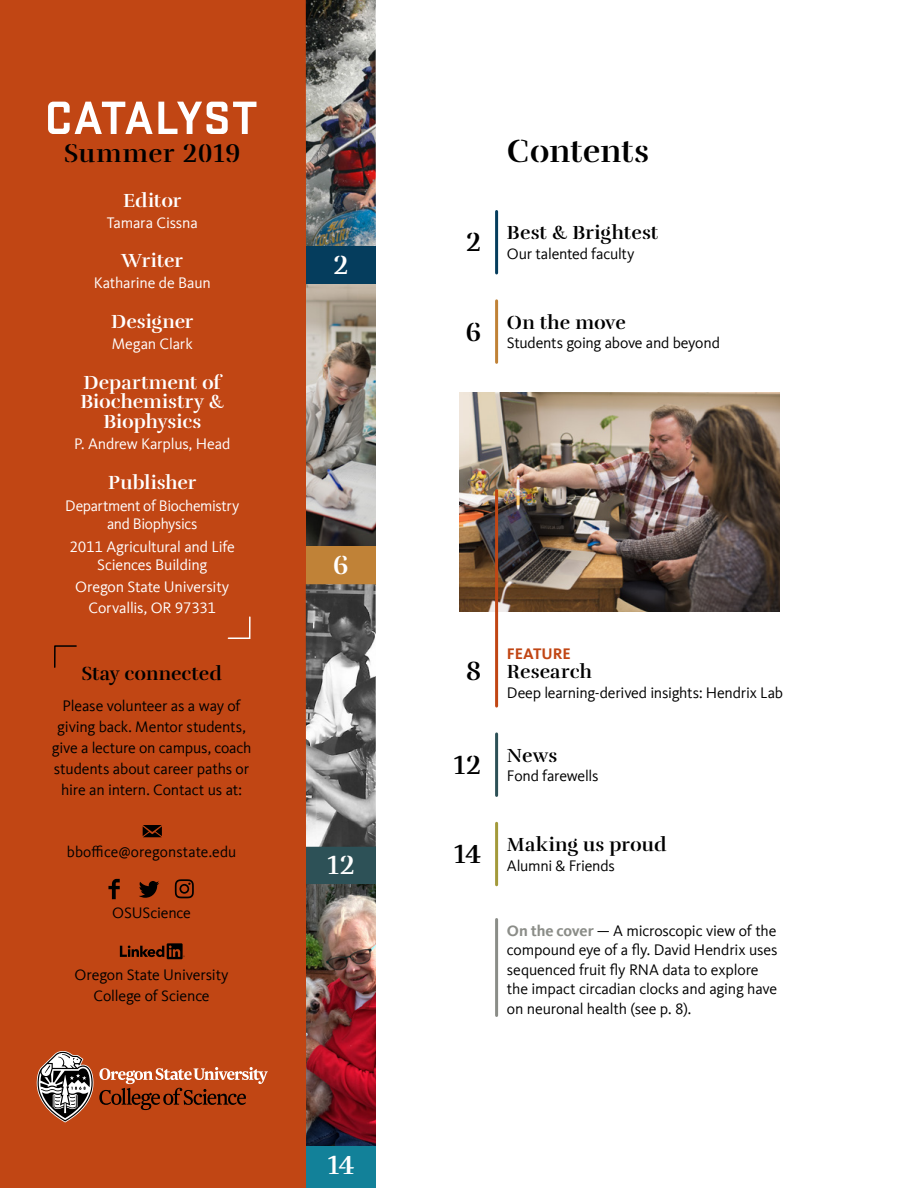
<style>
.page{position:relative;width:918px;height:1188px;background:#fff}
.page>*{position:absolute;margin:0;border:0;box-sizing:border-box;transform-origin:0 0}
.t1{font:33px "Rufina Stencil Bold";letter-spacing:-.005em;color:#000}
.t2{font:27px "Rufina Stencil Bold";color:#fff}
.t3{font:27px "Rufina Stencil Bold";color:#000}
.t4{font:26.25px "Rufina Stencil Bold";letter-spacing:.02em;color:#000}
.t5{font:19.5px/19.5px "Rufina Stencil Bold";color:#fff;text-align:center}
.t6{font:19.5px "Rufina Stencil Bold";letter-spacing:.005em;color:#000}
.t7{font:15.75px/21px "Kievit Offc";letter-spacing:-.01em;color:#000;text-align:center}
.t8{font:15.75px/18px "Kievit Offc";letter-spacing:-.015em;color:#fff;text-align:center}
.t9{font:700 15.75px "Kievit Offc";letter-spacing:-.005em;color:#c14614}
.s1{font-weight:700;color:#8b8d88}
</style>
<div class="page">
<div style="left:0;top:0;width:306px;height:1188px;background:#c14614"></div>
<div style="left:306px;top:1146px;width:70px;height:42px;background:#128199"></div>
<img style="left:306px;top:0;width:70px;height:246px">
<div style="left:306px;top:246px;width:70px;height:38px;background:#053d5d"></div>
<img style="left:306px;top:284px;width:70px;height:263px">
<div style="left:306px;top:547px;width:70px;height:38px;background:#c08237"></div>
<div style="left:306px;top:847px;width:70px;height:38px;background:#2d5157"></div>
<img style="left:306px;top:885px;width:70px;height:261px">
<svg style="left:143px;top:825px;width:19px;height:12px"></svg>
<svg style="left:120px;top:943px;width:65px;height:16px"></svg>
<svg style="left:108px;top:879px;width:86px;height:20px"></svg>
<svg style="left:54px;top:645px;width:23px;height:23px"></svg>
<hr style="left:495px;top:212px;width:3px;height:61px;background:#053d5d">
<hr style="left:495px;top:734px;width:3px;height:61px;background:#2d5157">
<img style="left:459px;top:393px;width:321px;height:219px">
<hr style="left:495px;top:491px;width:3px;height:215px;background:#c14614">
<hr style="left:495px;top:301px;width:3px;height:61px;background:#c08237">
<hr style="left:495px;top:823px;width:3px;height:62px;background:#a39a3b">
<hr style="left:495px;top:920px;width:3px;height:96px;background:#8b8d88">
<img style="left:306px;top:584px;width:70px;height:263px">
<svg style="left:37px;top:1051px;width:231px;height:72px"></svg>
<svg style="left:227px;top:616px;width:24px;height:23px"></svg>
<svg style="left:48px;top:102px;width:208px;height:32px"></svg>
<h3 class="t4" style="left:64px;top:138px;width:178px">Summer 2019</h3>
<p class="t5" style="left:123px;top:190px;width:60px">Editor</p>
<p class="t8" style="left:107px;top:214px;width:93px">Tamara Cissna</p>
<p class="t5" style="left:122px;top:251px;width:63px">Writer</p>
<p class="t8" style="left:94px;top:274px;width:119px">Katharine de Baun</p>
<p class="t5" style="left:111px;top:312px;width:84px">Designer</p>
<p class="t8" style="left:112px;top:335px;width:82px">Megan Clark</p>
<p class="t5" style="left:80px;top:373px;width:145px">Department of<br>Biochemistry &amp;<br>Biophysics</p>
<p class="t8" style="left:74px;top:435px;width:157px">P. Andrew Karplus, Head</p>
<p class="t5" style="left:108px;top:472px;width:90px">Publisher</p>
<p class="t8" style="left:65px;top:497px;width:175px">Department of Biochemistry and Biophysics</p>
<p class="t8" style="left:70px;top:538px;width:167px">2011 Agricultural and Life<br>Sciences Building</p>
<p class="t8" style="left:75px;top:577px;width:156px;line-height:21px">Oregon State University<br>Corvallis, OR 97331</p>
<p class="t6" style="left:82px;top:661px;width:142px">Stay connected</p>
<p class="t7" style="left:52px;top:696px;width:201px">Please volunteer as a way of giving back. Mentor students, give a lecture on campus, coach students about career paths or hire an intern. Contact us at:</p>
<p class="t7" style="left:67px;top:841px;width:171px">bboffice@oregonstate.edu</p>
<p class="t7" style="left:112px;top:903px;width:80px">OSUScience</p>
<p class="t7" style="left:75px;top:964px;width:156px">Oregon State University<br>College of Science</p>
<h2 class="t2" style="left:333px;top:248px;width:17px">2</h2>
<h2 class="t2" style="left:333px;top:548px;width:17px">6</h2>
<h2 class="t2" style="left:327px;top:849px;width:29px">12</h2>
<h2 class="t2" style="left:327px;top:1149px;width:29px">14</h2>
<h1 class="t1" style="left:507px;top:130px;width:144px">Contents</h1>
<p class="t6" style="left:507px;top:221px;width:153px">Best &amp; Brightest</p>
<p class="t7" style="left:466px;top:243px;width:170px"><sup>2</sup> Our talented faculty</p>
<p class="t6" style="left:507px;top:310px;width:120px">On the move</p>
<p class="t7" style="left:465px;top:333px;width:256px"><sup>6</sup> Students going above and beyond</p>
<h2 class="t3" style="left:466px;top:654px;width:17px">8</h2>
<h2 class="t3" style="left:453px;top:748px;width:30px">12</h2>
<h2 class="t3" style="left:453px;top:838px;width:29px">14</h2>
<p class="t9" style="left:507px;top:644px;width:65px">FEATURE</p>
<p class="t6" style="left:507px;top:660px;width:86px">Research</p>
<p class="t7" style="left:507px;top:682px;width:278px">Deep learning-derived insights: Hendrix Lab</p>
<p class="t6" style="left:507px;top:743px;width:52px">News</p>
<p class="t7" style="left:507px;top:766px;width:93px">Fond farewells</p>
<p class="t6" style="left:507px;top:833px;width:161px">Making us proud</p>
<p class="t7" style="left:507px;top:855px;width:109px">Alumni &amp; Friends</p>
<p class="t7" style="left:507px;top:921px;width:272px;line-height:19.5px;text-align:left"><span class="s1">On the cover</span> — A microscopic view of the compound eye of a fly. David Hendrix uses sequenced fruit fly RNA data to explore the impact circadian clocks and aging have on neuronal health (see p. 8).</p>
</div>
